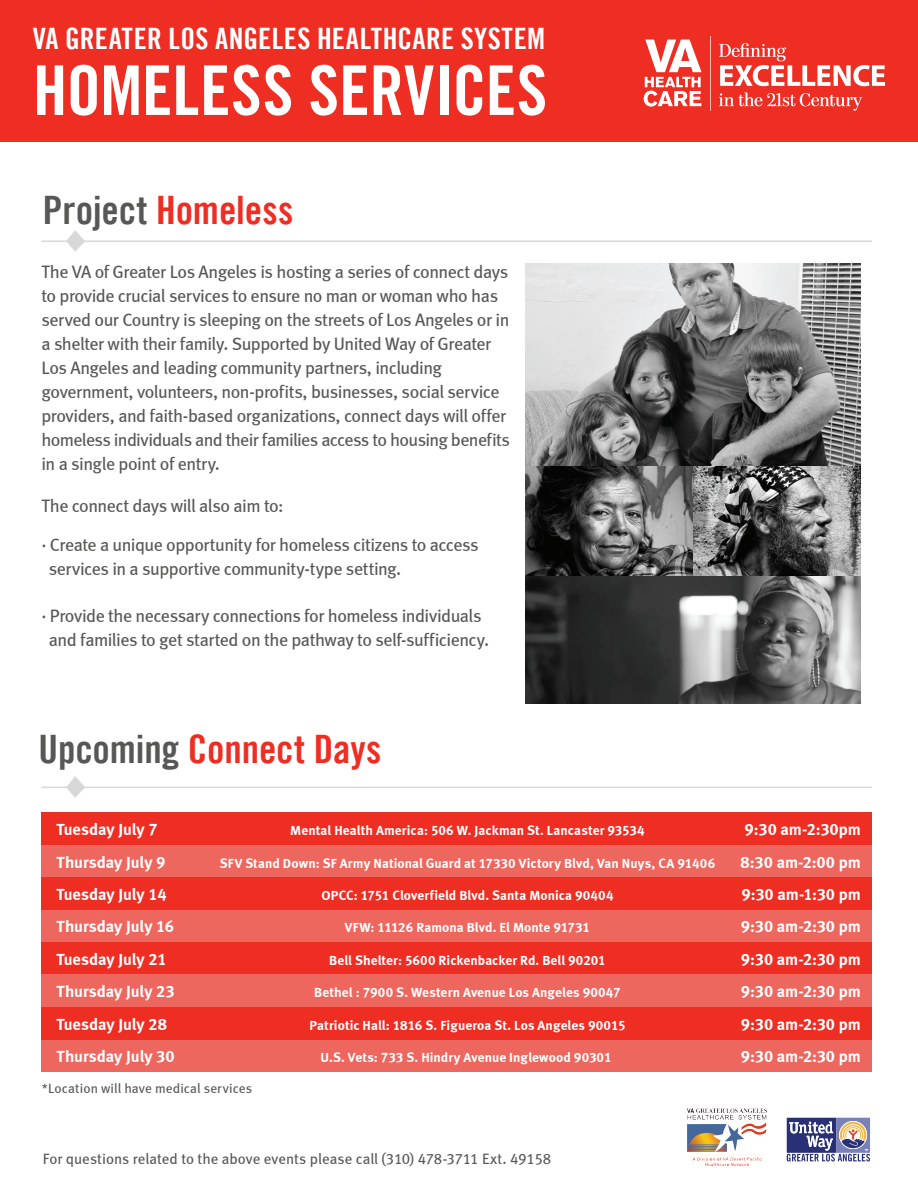
<style>
.page{position:relative;width:918px;height:1188px;background:#fff}
.page>*{position:absolute;margin:0;border:0;box-sizing:border-box;transform-origin:0 0}
.t1{font:68.7px "Trade Gothic LT Bold Cond Twenty";color:#fff}
.t2{font:39.3px "Trade Gothic LT Bold Cond Twenty";letter-spacing:-.005em;color:#ee2d23}
.t3{font:29.55px "Trade Gothic LT Bold Cond Twenty";letter-spacing:.01em;color:#fff}
.t4{font:18px/24px "Meta Book LF";letter-spacing:-.03em;color:#575856}
.t5{font:16.5px/32.4px "Meta Bold LF";letter-spacing:-.005em;color:#fff}
.t6{font:15px "Meta Book LF";color:#575856}
.t7{font:13.5px "Meta Bold LF";letter-spacing:.005em;color:#fff}
.t8{font:13.5px "Meta Book LF";letter-spacing:.005em;color:#575856}
.s1{color:#575856}
</style>
<div class="page">
<div style="left:0;top:0;width:918px;height:141px;background:#ee2d23"></div>
<hr style="left:41px;top:241px;width:831px;height:1px;background:#d9d8d8">
<svg style="left:66px;top:230px;width:19px;height:22px"></svg>
<hr style="left:41px;top:787px;width:831px;height:1px;background:#d9d8d8">
<svg style="left:66px;top:776px;width:19px;height:22px"></svg>
<div style="left:41px;top:813px;width:831px;height:32px;background:#ee2d23"></div>
<div style="left:41px;top:845px;width:831px;height:33px;background:#ee675f"></div>
<div style="left:41px;top:878px;width:831px;height:32px;background:#ee2d23"></div>
<div style="left:41px;top:910px;width:831px;height:32px;background:#ee675f"></div>
<div style="left:41px;top:942px;width:831px;height:33px;background:#ee2d23"></div>
<div style="left:41px;top:975px;width:831px;height:32px;background:#ee675f"></div>
<div style="left:41px;top:1039px;width:831px;height:33px;background:#ee675f"></div>
<div style="left:41px;top:1007px;width:831px;height:32px;background:#ee2d23"></div>
<svg style="left:787px;top:1118px;width:83px;height:44px"></svg>
<svg style="left:710px;top:36px;width:1px;height:75px"></svg>
<svg style="left:643px;top:40px;width:59px;height:67px"></svg>
<svg style="left:719px;top:43px;width:166px;height:68px"></svg>
<img style="left:687px;top:1108px;width:80px;height:58px">
<img style="left:525px;top:264px;width:336px;height:440px">
<h3 class="t3" style="left:33px;top:21px;width:514px">VA GREATER LOS ANGELES HEALTHCARE SYSTEM</h3>
<h1 class="t1" style="left:33px;top:49px;width:516px">HOMELESS SERVICES</h1>
<h2 class="t2" style="left:43px;top:186px;width:252px"><span class="s1">Project</span> Homeless</h2>
<p class="t4" style="left:41px;top:260px;width:470px">The VA of Greater Los Angeles is hosting a series of connect days to provide crucial services to ensure no man or woman who has served our Country is sleeping on the streets of Los Angeles or in a shelter with their family. Supported by United Way of Greater Los Angeles and leading community partners, including government, volunteers, non-profits, businesses, social service providers, and faith-based organizations, connect days will offer homeless individuals and their families access to housing benefits in a single point of entry.</p>
<p class="t4" style="left:41px;top:486px;width:439px;line-height:39px">The connect days will also aim to:<br>· Create a unique opportunity for homeless citizens to access</p>
<p class="t4" style="left:49px;top:557px;width:354px">services in a supportive community-type setting.</p>
<p class="t4" style="left:41px;top:603px;width:449px;text-align:center">· Provide the necessary connections for homeless individuals and families to get started on the pathway to self-sufficiency.</p>
<h2 class="t2" style="left:39px;top:725px;width:344px"><span class="s1">Upcoming</span> Connect Days</h2>
<p class="t5" style="left:57px;top:813px;width:120px">Tuesday July 7<br>Thursday July 9<br>Tuesday July 14<br>Thursday July 16<br>Tuesday July 21<br>Thursday July 23<br>Tuesday July 28<br>Thursday July 30</p>
<p class="t7" style="left:290px;top:822px;width:356px">Mental Health America: 506 W. Jackman St. Lancaster 93534</p>
<p class="t7" style="left:220px;top:855px;width:497px">SFV Stand Down: SF Army National Guard at 17330 Victory Blvd, Van Nuys, CA 91406</p>
<p class="t7" style="left:321px;top:887px;width:294px">OPCC: 1751 Cloverfield Blvd. Santa Monica 90404</p>
<p class="t7" style="left:345px;top:920px;width:247px">VFW: 11126 Ramona Blvd. El Monte 91731</p>
<p class="t7" style="left:329px;top:952px;width:278px">Bell Shelter: 5600 Rickenbacker Rd. Bell 90201</p>
<p class="t7" style="left:314px;top:984px;width:308px">Bethel : 7900 S. Western Avenue Los Angeles 90047</p>
<p class="t7" style="left:309px;top:1017px;width:318px">Patriotic Hall: 1816 S. Figueroa St. Los Angeles 90015</p>
<p class="t7" style="left:320px;top:1049px;width:293px">U.S. Vets: 733 S. Hindry Avenue Inglewood 90301</p>
<p class="t8" style="left:42px;top:1081px;width:212px">*Location will have medical services</p>
<p class="t6" style="left:43px;top:1150px;width:510px">For questions related to the above events please call (310) 478-3711 Ext. 49158</p>
<p class="t5" style="left:741px;top:813px;width:122px;text-align:justify">9:30 am-2:30pm 8:30 am-2:00 pm 9:30 am-1:30 pm 9:30 am-2:30 pm 9:30 am-2:30 pm 9:30 am-2:30 pm 9:30 am-2:30 pm 9:30 am-2:30 pm</p>
</div>
